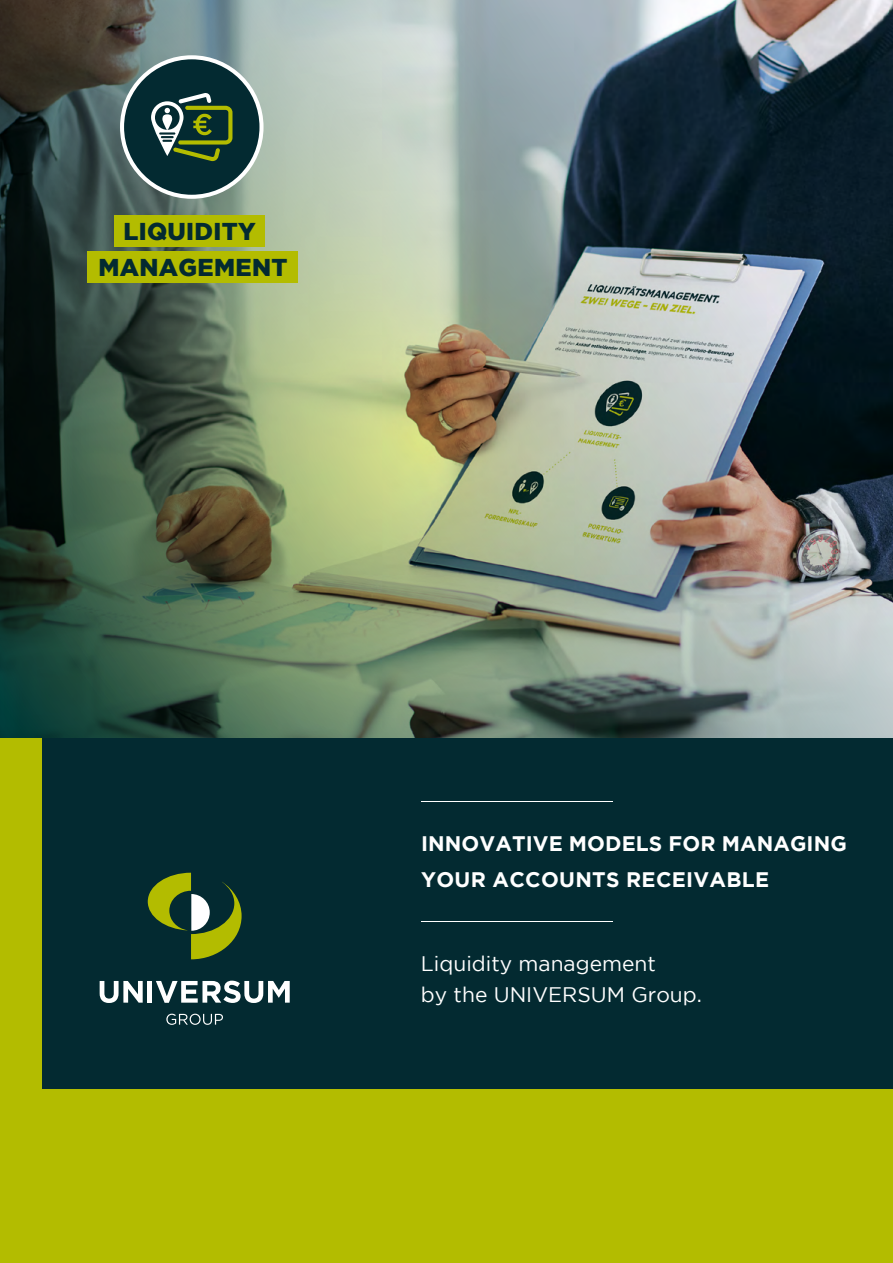
<style>
.page{position:relative;width:893px;height:1263px;background:#b3bc00}
.page>*{position:absolute;margin:0;border:0;box-sizing:border-box;transform-origin:0 0}
.t1{font:900 24.3px/36.3px "Gotham";letter-spacing:.015em;color:#032a31;text-align:center}
.t2{font:700 21px/36px "Gotham";letter-spacing:.005em;color:#fff}
.t3{font:21px/31.5px "Gotham";color:#fff}
</style>
<div class="page">
<div style="left:43px;top:738px;width:850px;height:351px;background:#032a31"></div>
<hr style="left:421px;top:801px;width:191px;height:1px;background:#fff">
<hr style="left:421px;top:921px;width:191px;height:1px;background:#fff">
<svg style="left:156px;top:981px;width:134px;height:22px"></svg>
<div style="left:147px;top:981px;width:5px;height:22px;background:#fff"></div>
<svg style="left:100px;top:981px;width:43px;height:22px"></svg>
<svg style="left:166px;top:1014px;width:57px;height:11px"></svg>
<svg style="left:148px;top:873px;width:94px;height:86px"></svg>
<img style="left:0;top:0;width:893px;height:738px">
<div style="left:87px;top:251px;width:211px;height:32px;background:#b3bc00"></div>
<div style="left:114px;top:215px;width:150px;height:32px;background:#b3bc00"></div>
<div style="left:122px;top:57px;width:139px;height:140px;background:#032a31;border-radius:50%"></div>
<div style="left:120px;top:55px;width:144px;height:144px;border:4px solid #fff;border-radius:50%"></div>
<svg style="left:151px;top:93px;width:81px;height:68px"></svg>
<p class="t1" style="left:98px;top:212px;width:191px">LIQUIDITY<br>MANAGEMENT</p>
<p class="t2" style="left:421px;top:825px;width:427px">INNOVATIVE MODELS FOR MANAGING<br>YOUR ACCOUNTS RECEIVABLE</p>
<p class="t3" style="left:421px;top:947px;width:282px">Liquidity management<br>by the UNIVERSUM Group.</p>
</div>
